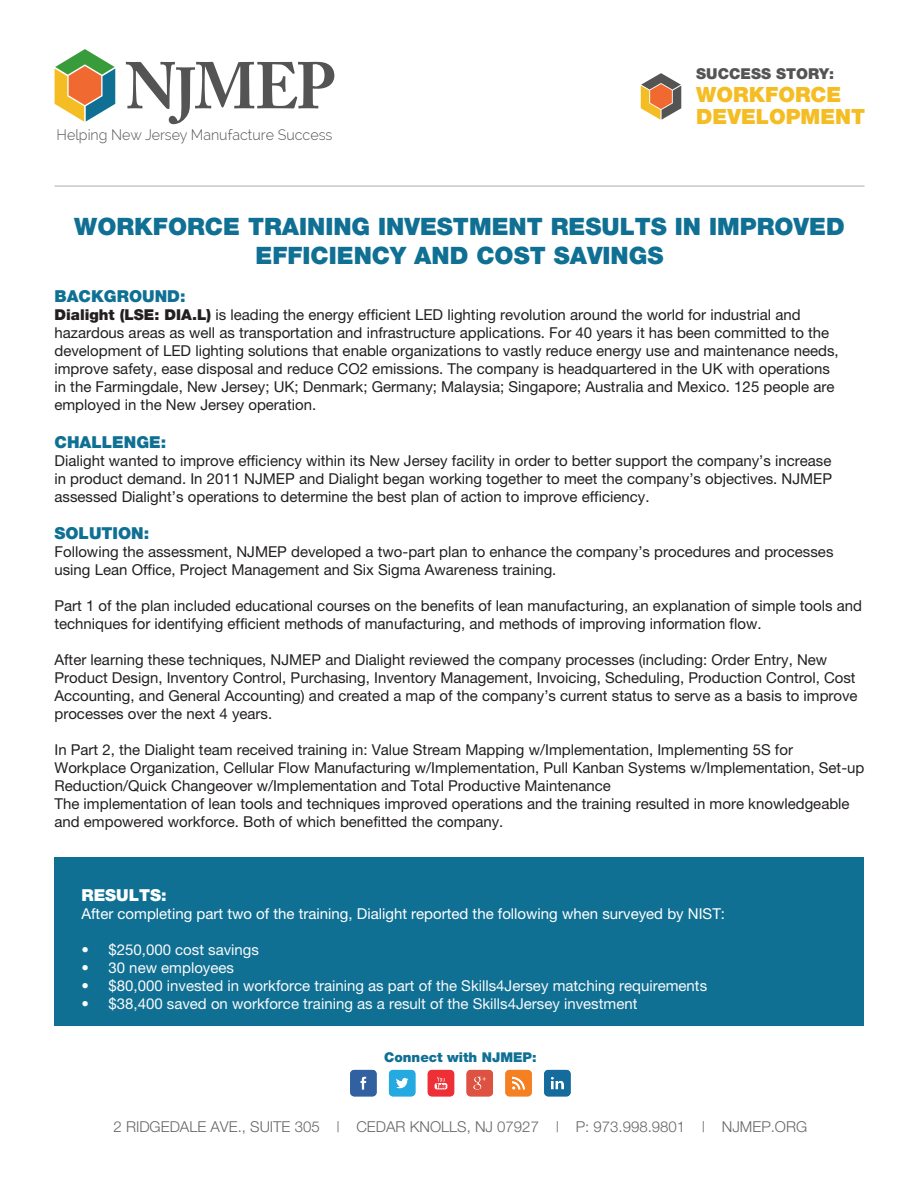
<style>
.page{position:relative;width:918px;height:1188px;background:#fff}
.page>*{position:absolute;margin:0;border:0;box-sizing:border-box;transform-origin:0 0}
.H1_-_center{font:900 24px/28.8px "Helvetica Neue";color:#0f7094;text-align:center}
.t1{font:900 21px/22.5px "Helvetica Neue";color:#f5bd24}
.main{font:900 16.5px "Helvetica Neue";color:#0f7094}
.main_white{font:900 16.5px "Helvetica Neue";color:#fff}
.main-2{font:15px/18px "Helvetica Neue";color:#231f20}
.t2{font:15px "Helvetica Neue";color:#fafafa}
.main_white-2{font:15px "Helvetica Neue";color:#fff}
.t3{font:300 15px "Helvetica Neue";color:#656666}
.t4{font:900 15px "Helvetica Neue";color:#545454}
.t5{font:300 14.85px "Raleway";color:#545454;scale:.96 1}
.t6{font:900 13.5px "Helvetica Neue";color:#0f7094}
.s1{font-weight:900}
</style>
<div class="page">
<svg style="left:55px;top:49px;width:60px;height:73px"></svg>
<svg style="left:126px;top:62px;width:208px;height:62px"></svg>
<svg style="left:350px;top:1070px;width:27px;height:26px"></svg>
<svg style="left:389px;top:1070px;width:26px;height:26px"></svg>
<svg style="left:544px;top:1070px;width:27px;height:26px"></svg>
<svg style="left:505px;top:1070px;width:27px;height:26px"></svg>
<svg style="left:467px;top:1070px;width:26px;height:26px"></svg>
<svg style="left:428px;top:1070px;width:26px;height:26px"></svg>
<hr style="left:55px;top:186px;width:810px;height:1px;background:#aaabab">
<svg style="left:641px;top:73px;width:40px;height:47px"></svg>
<div style="left:54px;top:858px;width:810px;height:168px;background:#0f7094"></div>
<p class="t5" style="left:57px;top:127px;width:289px">Helping New Jersey Manufacture Success</p>
<p class="t4" style="left:696px;top:65px;width:139px">SUCCESS STORY:</p>
<h2 class="t1" style="left:696px;top:83px;width:170px">WORKFORCE<br>DEVELOPMENT</h2>
<p class="H1_-_center" style="left:74px;top:212px;width:772px">WORKFORCE TRAINING INVESTMENT RESULTS IN IMPROVED<br>EFFICIENCY AND COST SAVINGS</p>
<p class="main" style="left:54px;top:286px;width:133px">BACKGROUND:</p>
<p class="main-2" style="left:54px;top:305px;width:786px"><span class="s1">Dialight (LSE: DIA.L)</span> is leading the energy efficient LED lighting revolution around the world for industrial and hazardous areas as well as transportation and infrastructure applications. For 40 years it has been committed to the development of LED lighting solutions that enable organizations to vastly reduce energy use and maintenance needs, improve safety, ease disposal and reduce CO2 emissions. The company is headquartered in the UK with operations in the Farmingdale, New Jersey; UK; Denmark; Germany; Malaysia; Singapore; Australia and Mexico. 125 people are employed in the New Jersey operation.</p>
<p class="main" style="left:54px;top:432px;width:113px">CHALLENGE:</p>
<p class="main-2" style="left:54px;top:451px;width:779px;text-align:justify">Dialight wanted to improve efficiency within its New Jersey facility in order to better support the company’s increase in product demand. In 2011 NJMEP and Dialight began working together to meet the company’s objectives. NJMEP assessed Dialight’s operations to determine the best plan of action to improve efficiency.</p>
<p class="main" style="left:54px;top:524px;width:96px">SOLUTION:</p>
<p class="main-2" style="left:54px;top:543px;width:781px">Following the assessment, NJMEP developed a two-part plan to enhance the company’s procedures and processes using Lean Office, Project Management and Six Sigma Awareness training.</p>
<p class="main-2" style="left:54px;top:597px;width:809px">Part 1 of the plan included educational courses on the benefits of lean manufacturing, an explanation of simple tools and techniques for identifying efficient methods of manufacturing, and methods of improving information flow.</p>
<p class="main-2" style="left:54px;top:651px;width:805px">After learning these techniques, NJMEP and Dialight reviewed the company processes (including: Order Entry, New Product Design, Inventory Control, Purchasing, Inventory Management, Invoicing, Scheduling, Production Control, Cost Accounting, and General Accounting) and created a map of the company’s current status to serve as a basis to improve processes over the next 4 years.</p>
<p class="main-2" style="left:54px;top:741px;width:811px">In Part 2, the Dialight team received training in: Value Stream Mapping w/Implementation, Implementing 5S for<br>Workplace Organization, Cellular Flow Manufacturing w/Implementation, Pull Kanban Systems w/Implementation, Set-up<br>Reduction/Quick Changeover w/Implementation and Total Productive Maintenance</p>
<p class="main-2" style="left:54px;top:795px;width:797px">The implementation of lean tools and techniques improved operations and the training resulted in more knowledgeable and empowered workforce. Both of which benefitted the company.</p>
<p class="main_white" style="left:81px;top:886px;width:87px">RESULTS:</p>
<p class="main_white-2" style="left:81px;top:905px;width:645px">After completing part two of the training, Dialight reported the following when surveyed by NIST:</p>
<p class="t2" style="left:81px;top:941px;width:179px">• $250,000 cost savings</p>
<p class="t2" style="left:81px;top:959px;width:154px">• 30 new employees</p>
<p class="t2" style="left:81px;top:977px;width:627px">• $80,000 invested in workforce training as part of the Skills4Jersey matching requirements</p>
<p class="t2" style="left:81px;top:995px;width:557px">• $38,400 saved on workforce training as a result of the Skills4Jersey investment</p>
<p class="t6" style="left:384px;top:1050px;width:154px">Connect with NJMEP:</p>
<p class="t3" style="left:114px;top:1118px;width:695px">2 RIDGEDALE AVE., SUITE 305 | CEDAR KNOLLS, NJ 07927 | P: 973.998.9801 | NJMEP.ORG</p>
</div>
